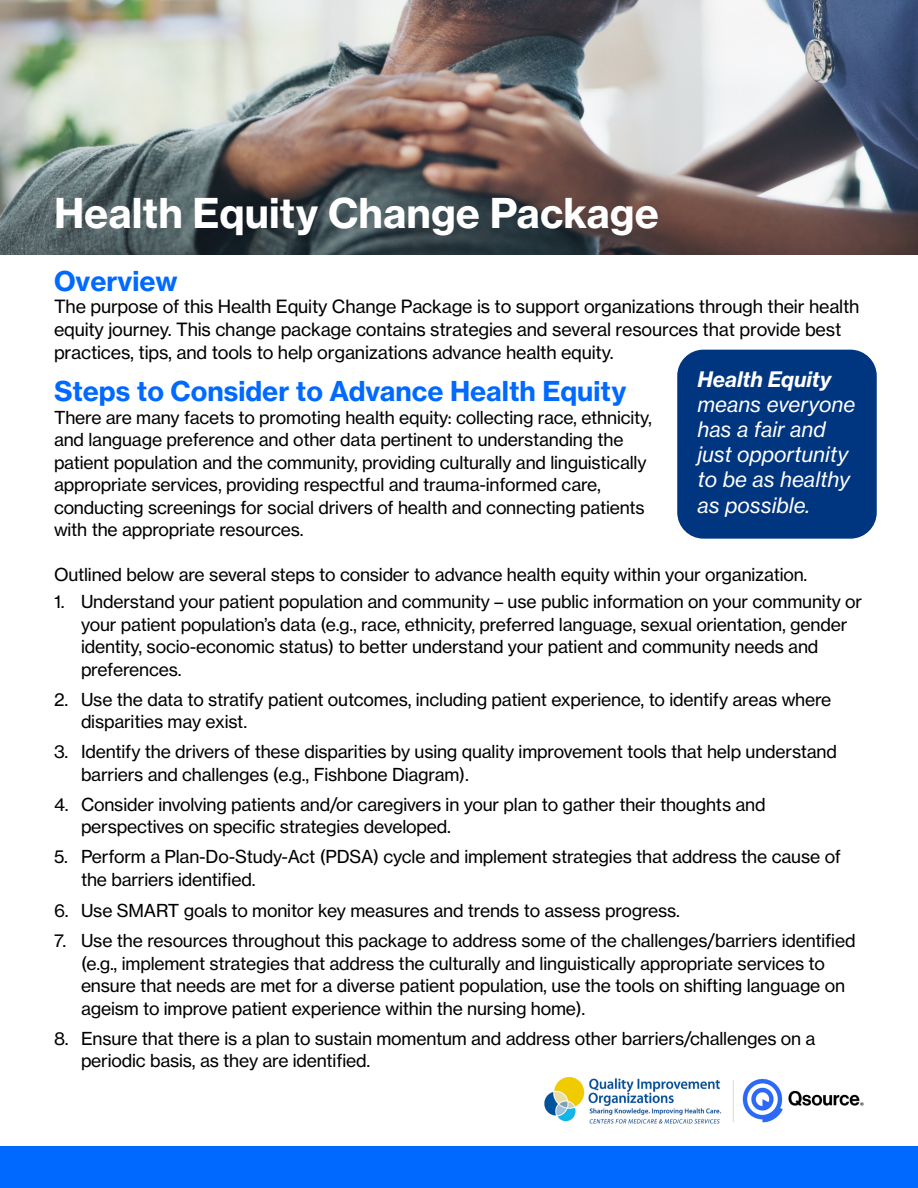
<style>
.page{position:relative;width:918px;height:1188px;background:#fff}
.page>*{position:absolute;margin:0;border:0;box-sizing:border-box;transform-origin:0 0}
.t1{font:40.5px "N Haas Grotesk TX Pro 75 Bd";color:#fff}
.t2{font:27px "N Haas Grotesk TX Pro 75 Bd";color:#0069ff}
.t3{font:21px/25.2px "N Haas Grotesk TX Pro 56 It";color:#fff}
.t4{font:18px/22.6px "N Haas Grotesk TX Pro 55 Rg";letter-spacing:-.01em;color:#000}
.t5{font:17.7px/22.5px "N Haas Grotesk TX Pro 55 Rg";letter-spacing:-.01em;color:#000}
.s1{font-family:"N Haas Grotesk TX Pro 76 Bd It"}
</style>
<div class="page">
<div style="left:0;top:1146px;width:918px;height:42px;background:#0069ff"></div>
<img style="left:0;top:0;width:918px;height:255px">
<div style="left:678px;top:350px;width:198px;height:188px;background:#003580;border-radius:26px"></div>
<div style="left:677px;top:350px;width:200px;height:189px;border:2px solid #003580;border-radius:26px"></div>
<img style="left:544px;top:1077px;width:320px;height:47px">
<p class="t1" style="left:54px;top:188px;width:606px">Health Equity Change Package</p>
<p class="t2" style="left:54px;top:264px;width:125px">Overview</p>
<p class="t4" style="left:54px;top:295px;width:807px">The purpose of this Health Equity Change Package is to support organizations through their health equity journey. This change package contains strategies and several resources that provide best practices, tips, and tools to help organizations advance health equity.</p>
<p class="t2" style="left:54px;top:375px;width:574px">Steps to Consider to Advance Health Equity</p>
<p class="t5" style="left:54px;top:406px;width:599px">There are many facets to promoting health equity: collecting race, ethnicity, and language preference and other data pertinent to understanding the patient population and the community, providing culturally and linguistically appropriate services, providing respectful and trauma-informed care, conducting screenings for social drivers of health and connecting patients with the appropriate resources.</p>
<p class="t3" style="left:698px;top:366px;width:159px"><span class="s1">Health Equity </span>means everyone has a fair and just opportunity to be as healthy as possible.</p>
<p class="t5" style="left:54px;top:564px;width:755px">Outlined below are several steps to consider to advance health equity within your organization.</p>
<p class="t5" style="left:81px;top:591px;width:783px;text-indent:-27px">1. Understand your patient population and community – use public information on your community or your patient population’s data (e.g., race, ethnicity, preferred language, sexual orientation, gender identity, socio-economic status) to better understand your patient and community needs and preferences.</p>
<p class="t5" style="left:81px;top:688px;width:752px;text-indent:-27px">2. Use the data to stratify patient outcomes, including patient experience, to identify areas where disparities may exist.</p>
<p class="t5" style="left:81px;top:741px;width:758px;text-indent:-27px">3. Identify the drivers of these disparities by using quality improvement tools that help understand barriers and challenges (e.g., Fishbone Diagram).</p>
<p class="t5" style="left:81px;top:793px;width:686px;text-indent:-27px">4. Consider involving patients and/or caregivers in your plan to gather their thoughts and perspectives on specifc strategies developed.</p>
<p class="t5" style="left:81px;top:846px;width:762px;text-indent:-27px">5. Perform a Plan-Do-Study-Act (PDSA) cycle and implement strategies that address the cause of the barriers identifed.</p>
<p class="t5" style="left:54px;top:900px;width:628px">6. Use SMART goals to monitor key measures and trends to assess progress.</p>
<p class="t5" style="left:81px;top:930px;width:776px;text-indent:-27px">7. Use the resources throughout this package to address some of the challenges/barriers identifed (e.g., implement strategies that address the culturally and linguistically appropriate services to ensure that needs are met for a diverse patient population, use the tools on shifting language on ageism to improve patient experience within the nursing home).</p>
<p class="t5" style="left:81px;top:1027px;width:736px;text-indent:-27px">8. Ensure that there is a plan to sustain momentum and address other barriers/challenges on a periodic basis, as they are identifed.</p>
</div>
